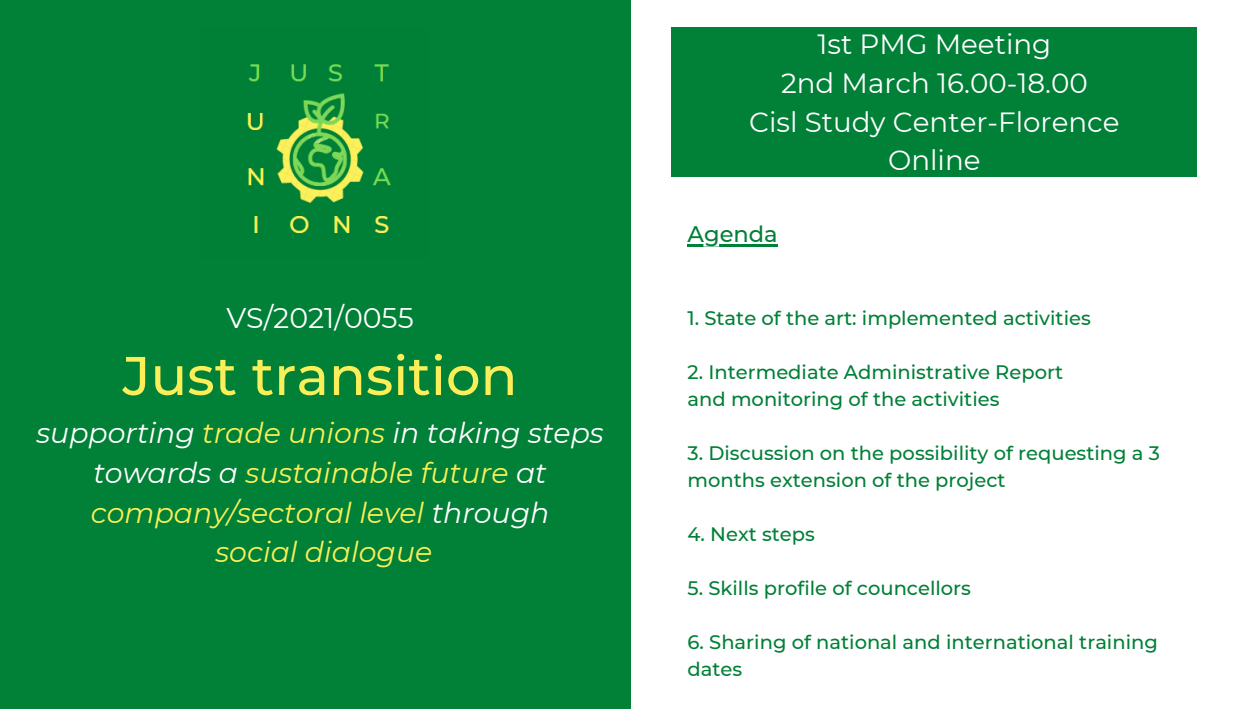
<style>
.page{position:relative;width:1260px;height:709px;background:#fff}
.page>*{position:absolute;margin:0;border:0;box-sizing:border-box;transform-origin:0 0}
.t1{font:500 54.38px "Montserrat";color:#faef58}
.t2{font:italic 28.42px/39.6px "Montserrat";color:#faef58;text-align:center}
.t3{font:28.42px "Montserrat";color:#fff}
.t4{font:27.75px "Montserrat";color:#fff}
.t5{font:500 22.58px "Montserrat";color:#018037}
.t6{font:500 19.5px/27px "Montserrat";color:#018037}
.s1{color:#fff}
</style>
<div class="page">
<div style="left:0;top:0;width:630px;height:709px;background:#018037"></div>
<img style="left:247px;top:64px;width:144px;height:169px">
<div style="left:671px;top:27px;width:526px;height:150px;background:#018037"></div>
<hr style="left:688px;top:244px;width:90px;height:2px;background:#018037">
<p class="t3" style="left:226px;top:300px;width:189px">VS/2021/0055</p>
<p class="t1" style="left:123px;top:342px;width:396px">Just transition</p>
<p class="t2" style="left:36px;top:413px;width:569px"><span class="s1">supporting</span> trade unions <span class="s1">in taking steps towards a</span> sustainable future <span class="s1">at </span>company/sectoral level <span class="s1">through</span></p>
<p class="t2" style="left:215px;top:532px;width:218px">social dialogue</p>
<p class="t4" style="left:817px;top:27px;width:235px">1st PMG Meeting</p>
<p class="t4" style="left:781px;top:66px;width:308px">2nd March 16.00-18.00</p>
<p class="t4" style="left:749px;top:105px;width:372px">Cisl Study Center-Florence</p>
<p class="t4" style="left:888px;top:143px;width:94px">Online</p>
<p class="t5" style="left:688px;top:220px;width:92px">Agenda</p>
<p class="t6" style="left:688px;top:304px;width:405px">1. State of the art: implemented activities</p>
<p class="t6" style="left:688px;top:358px;width:377px">2. Intermediate Administrative Report</p>
<p class="t6" style="left:688px;top:385px;width:313px">and monitoring of the activities</p>
<p class="t6" style="left:688px;top:439px;width:474px">3. Discussion on the possibility of requesting a 3 months extension of the project</p>
<p class="t6" style="left:688px;top:520px;width:129px">4. Next steps</p>
<p class="t6" style="left:688px;top:574px;width:285px">5. Skills profile of councellors</p>
<p class="t6" style="left:688px;top:628px;width:472px">6. Sharing of national and international training dates</p>
</div>
